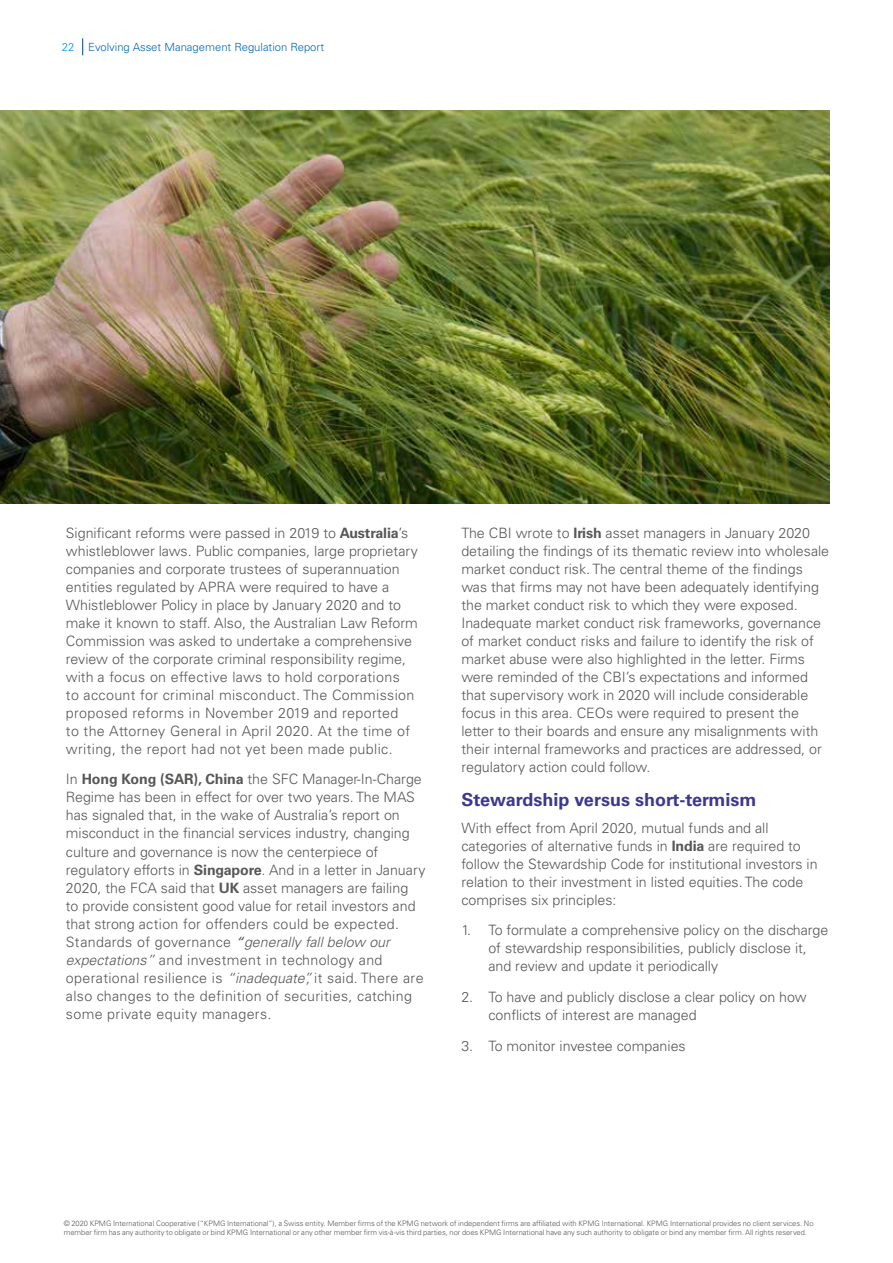
<style>
.page{position:relative;width:893px;height:1263px;background:#fff}
.page>*{position:absolute;margin:0;border:0;box-sizing:border-box;transform-origin:0 0}
.t1{font:700 18px "Univers LT Std";color:#3c388e}
.t2{font:300 14.25px/18px "Univers LT Std";color:#575756}
.t3{font:300 11.25px "Univers LT Std";color:#006ab4}
.t4{font:300 7.5px/9px "Univers LT Std";color:#575756}
.s1{color:#0096d8}
.s2{font-weight:700}
.s3{font-weight:400;font-style:italic}
.s4{font-style:italic}
</style>
<div class="page">
<svg style="left:82px;top:38px;width:1px;height:17px"></svg>
<img style="left:0;top:111px;width:829px;height:393px">
<p class="t3" style="left:62px;top:40px;width:264px"><span class="s1">22</span> Evolving Asset Management Regulation Report</p>
<p class="t2" style="left:66px;top:524px;width:354px">Significant reforms were passed in 2019 to <span class="s2">Australia</span>’s whistleblower laws. Public companies, large proprietary companies and corporate trustees of superannuation entities regulated by APRA were required to have a Whistleblower Policy in place by January 2020 and to make it known to staff. Also, the Australian Law Reform Commission was asked to undertake a comprehensive review of the corporate criminal responsibility regime, with a focus on effective laws to hold corporations<br>to account for criminal misconduct. The Commission proposed reforms in November 2019 and reported<br>to the Attorney General in April 2020. At the time of writing, the report had not yet been made public.</p>
<p class="t2" style="left:66px;top:770px;width:361px">In <span class="s2">Hong Kong (SAR), China</span> the SFC Manager-In-Charge Regime has been in effect for over two years. The MAS has signaled that, in the wake of Australia’s report on misconduct in the financial services industry, changing culture and governance is now the centerpiece of regulatory efforts in <span class="s2">Singapore</span>. And in a letter in January 2020, the FCA said that <span class="s2">UK</span> asset managers are failing<br>to provide consistent good value for retail investors and that strong action for offenders could be expected.<br>Standards of governance <span class="s3">“</span><span class="s4">generally fall below our expectations”</span> and investment in technology and operational resilience is <span class="s4">“inadequate”,</span> it said. There are also changes to the definition of securities, catching some private equity managers.</p>
<p class="t2" style="left:461px;top:524px;width:369px">The CBI wrote to <span class="s2">Irish</span> asset managers in January 2020 detailing the findings of its thematic review into wholesale market conduct risk. The central theme of the findings was that firms may not have been adequately identifying the market conduct risk to which they were exposed.<br>Inadequate market conduct risk frameworks, governance of market conduct risks and failure to identify the risk of market abuse were also highlighted in the letter. Firms were reminded of the CBI’s expectations and informed that supervisory work in 2020 will include considerable focus in this area. CEOs were required to present the letter to their boards and ensure any misalignments with their internal frameworks and practices are addressed, or regulatory action could follow.</p>
<p class="t1" style="left:461px;top:789px;width:297px">Stewardship versus short-termism</p>
<p class="t2" style="left:461px;top:818px;width:358px">With effect from April 2020, mutual funds and all categories of alternative funds in <span class="s2">India</span> are required to follow the Stewardship Code for institutional investors in relation to their investment in listed equities. The code comprises six principles:</p>
<p class="t2" style="left:488px;top:921px;width:341px;text-indent:-27px">1. To formulate a comprehensive policy on the discharge of stewardship responsibilities, publicly disclose it, and review and update it periodically</p>
<p class="t2" style="left:488px;top:988px;width:320px;text-indent:-27px">2. To have and publicly disclose a clear policy on how conflicts of interest are managed</p>
<p class="t2" style="left:461px;top:1037px;width:226px">3. To monitor investee companies</p>
<p class="t4" style="left:64px;top:1219px;width:751px">© 2020 KPMG International Cooperative (“KPMG International”), a Swiss entity. Member firms of the KPMG network of independent firms are affiliated with KPMG International. KPMG International provides no client services. No member firm has any authority to obligate or bind KPMG International or any other member firm vis-à-vis third parties, nor does KPMG International have any such authority to obligate or bind any member firm. All rights reserved.</p>
</div>
